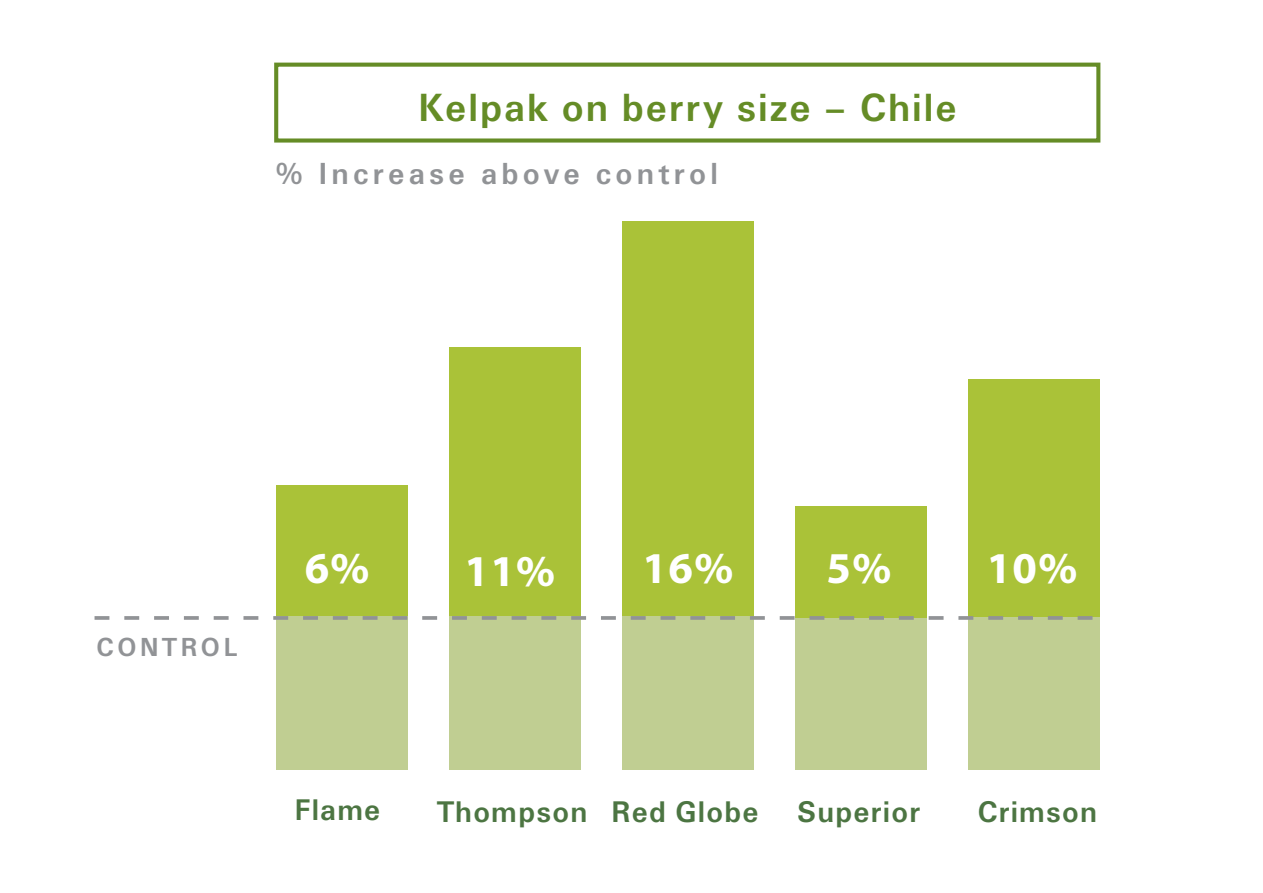
<style>
.page{position:relative;width:1263px;height:893px;background:#fff}
.page>*{position:absolute;margin:0;border:0;box-sizing:border-box;transform-origin:0 0}
.t1{font:700 44.25px "Myriad Pro";color:#fff}
.t2{font:700 40.8px "Unitus T";letter-spacing:.05em;color:#658c26;scale:.96 1}
.t3{font:700 31.65px "Unitus T";letter-spacing:.14em;color:#919396;scale:.96 1}
.t4{font:700 31.05px "Unitus T";letter-spacing:.04em;color:#4c7542;scale:.96 1}
.t5{font:700 27.15px "Unitus T";letter-spacing:.14em;color:#919396;scale:.96 1}
</style>
<div class="page">
<div style="left:274px;top:63px;width:826px;height:80px;border:4px solid #658c26"></div>
<div style="left:968px;top:379px;width:132px;height:391px;background:#aac238"></div>
<div style="left:968px;top:617px;width:132px;height:153px;background:#c0ce92"></div>
<div style="left:795px;top:506px;width:132px;height:264px;background:#aac238"></div>
<div style="left:795px;top:618px;width:132px;height:152px;background:#c0ce92"></div>
<div style="left:276px;top:485px;width:132px;height:285px;background:#aac238"></div>
<div style="left:276px;top:617px;width:132px;height:153px;background:#c0ce92"></div>
<div style="left:449px;top:348px;width:132px;height:422px;background:#aac238"></div>
<div style="left:449px;top:617px;width:132px;height:153px;background:#c0ce92"></div>
<div style="left:622px;top:221px;width:132px;height:549px;background:#aac238"></div>
<div style="left:622px;top:617px;width:132px;height:153px;background:#c0ce92"></div>
<svg style="left:95px;top:616px;width:998px;height:4px"></svg>
<h2 class="t2" style="left:419px;top:84px;width:562px">Kelpak on berry size – Chile</h2>
<p class="t3" style="left:276px;top:155px;width:462px">% Increase above control</p>
<p class="t5" style="left:96px;top:631px;width:148px">CONTROL</p>
<h1 class="t1" style="left:305px;top:539px;width:66px">6%</h1>
<h1 class="t1" style="left:464px;top:542px;width:92px">11%</h1>
<h1 class="t1" style="left:643px;top:539px;width:92px">16%</h1>
<h1 class="t1" style="left:826px;top:539px;width:66px">5%</h1>
<h1 class="t1" style="left:987px;top:539px;width:92px">10%</h1>
<p class="t4" style="left:295px;top:791px;width:91px">Flame</p>
<p class="t4" style="left:437px;top:794px;width:336px">Thompson Red Globe</p>
<p class="t4" style="left:797px;top:794px;width:130px">Superior</p>
<p class="t4" style="left:978px;top:794px;width:126px">Crimson</p>
</div>
